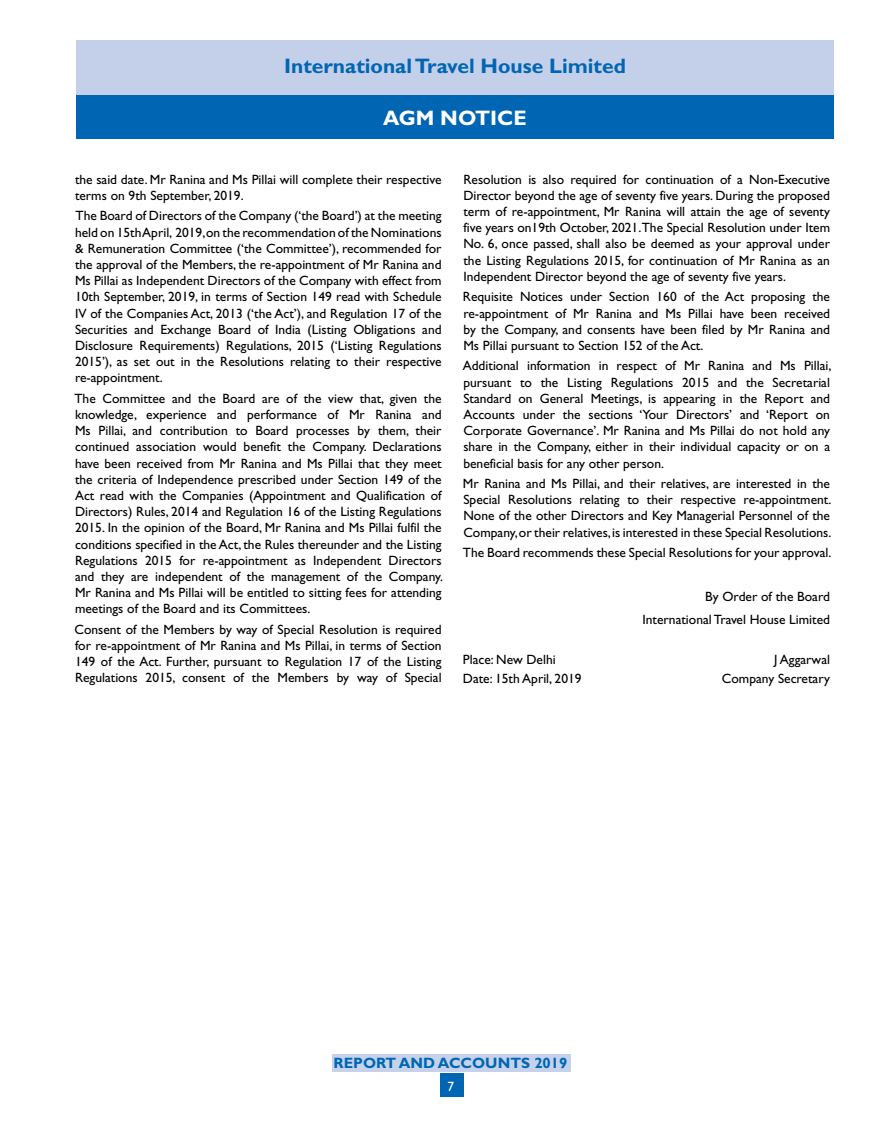
<style>
.page{position:relative;width:891px;height:1134px;background:#fff}
.page>*{position:absolute;margin:0;border:0;box-sizing:border-box;transform-origin:0 0}
.t1{font:700 21px "Gill Sans";color:#0066b3}
.t2{font:700 21px "Gill Sans";color:#fff}
.t3{font:700 15px "Gill Sans";color:#0066b3}
.t4{font:13.5px/16.2px "Gill Sans";color:#000;text-align:justify}
.t5{font:13.5px "Gill Sans";color:#fff}
</style>
<div class="page">
<div style="left:332px;top:1055px;width:238px;height:17px;background:#c6d2eb"></div>
<div style="left:440px;top:1074px;width:23px;height:23px;background:#0066b3"></div>
<div style="left:76px;top:95px;width:757px;height:43px;background:#0066b3"></div>
<div style="left:76px;top:40px;width:758px;height:55px;background:#c4d0ea"></div>
<h1 class="t1" style="left:284px;top:53px;width:343px">International Travel House Limited</h1>
<h1 class="t2" style="left:383px;top:106px;width:145px">AGM NOTICE</h1>
<p class="t4" style="left:75px;top:171px;width:368px">the said date. Mr Ranina and Ms Pillai will complete their respective terms on 9th September, 2019.</p>
<p class="t4" style="left:75px;top:208px;width:368px">The Board of Directors of the Company (‘the Board’) at the meeting held on 15th April, 2019, on the recommendation of the Nominations &amp; Remuneration Committee (‘the Committee’), recommended for the approval of the Members, the re-appointment of Mr Ranina and Ms Pillai as Independent Directors of the Company with effect from 10th September, 2019, in terms of Section 149 read with Schedule IV of the Companies Act, 2013 (‘the Act’), and Regulation 17 of the Securities and Exchange Board of India (Listing Obligations and Disclosure Requirements) Regulations, 2015 (‘Listing Regulations 2015’), as set out in the Resolutions relating to their respective re-appointment.</p>
<p class="t4" style="left:74px;top:390px;width:370px">The Committee and the Board are of the view that, given the knowledge, experience and performance of Mr Ranina and Ms Pillai, and contribution to Board processes by them, their continued association would benefit the Company. Declarations have been received from Mr Ranina and Ms Pillai that they meet the criteria of Independence prescribed under Section 149 of the Act read with the Companies (Appointment and Qualification of Directors) Rules, 2014 and Regulation 16 of the Listing Regulations 2015. In the opinion of the Board, Mr Ranina and Ms Pillai fulfil the conditions specified in the Act, the Rules thereunder and the Listing Regulations 2015 for re-appointment as Independent Directors and they are independent of the management of the Company.<br>Mr Ranina and Ms Pillai will be entitled to sitting fees for attending meetings of the Board and its Committees.</p>
<p class="t4" style="left:74px;top:621px;width:369px">Consent of the Members by way of Special Resolution is required for re-appointment of Mr Ranina and Ms Pillai, in terms of Section 149 of the Act. Further, pursuant to Regulation 17 of the Listing Regulations 2015, consent of the Members by way of Special</p>
<p class="t4" style="left:463px;top:171px;width:368px">Resolution is also required for continuation of a Non-Executive Director beyond the age of seventy five years. During the proposed term of re-appointment, Mr Ranina will attain the age of seventy five years on19th October, 2021.The Special Resolution under Item No. 6, once passed, shall also be deemed as your approval under the Listing Regulations 2015, for continuation of Mr Ranina as an Independent Director beyond the age of seventy five years.</p>
<p class="t4" style="left:463px;top:289px;width:369px">Requisite Notices under Section 160 of the Act proposing the re-appointment of Mr Ranina and Ms Pillai have been received by the Company, and consents have been filed by Mr Ranina and Ms Pillai pursuant to Section 152 of the Act.</p>
<p class="t4" style="left:463px;top:358px;width:370px">Additional information in respect of Mr Ranina and Ms Pillai, pursuant to the Listing Regulations 2015 and the Secretarial Standard on General Meetings, is appearing in the Report and Accounts under the sections ‘Your Directors’ and ‘Report on Corporate Governance’. Mr Ranina and Ms Pillai do not hold any share in the Company, either in their individual capacity or on a beneficial basis for any other person.</p>
<p class="t4" style="left:463px;top:475px;width:370px">Mr Ranina and Ms Pillai, and their relatives, are interested in the Special Resolutions relating to their respective re-appointment.<br>None of the other Directors and Key Managerial Personnel of the Company, or their relatives, is interested in these Special Resolutions.</p>
<p class="t4" style="left:463px;top:544px;width:370px">The Board recommends these Special Resolutions for your approval.</p>
<p class="t4" style="left:643px;top:585px;width:189px;line-height:23px;text-align:right">By Order of the Board<br>International Travel House Limited</p>
<p class="t4" style="left:463px;top:652px;width:94px">Place: New Delhi</p>
<p class="t4" style="left:774px;top:652px;width:57px">J Aggarwal</p>
<p class="t4" style="left:463px;top:670px;width:120px">Date: 15th April, 2019</p>
<p class="t4" style="left:722px;top:670px;width:110px">Company Secretary</p>
<p class="t3" style="left:334px;top:1054px;width:235px">REPORT AND ACCOUNTS 2019</p>
<p class="t5" style="left:448px;top:1079px;width:8px">7</p>
</div>
